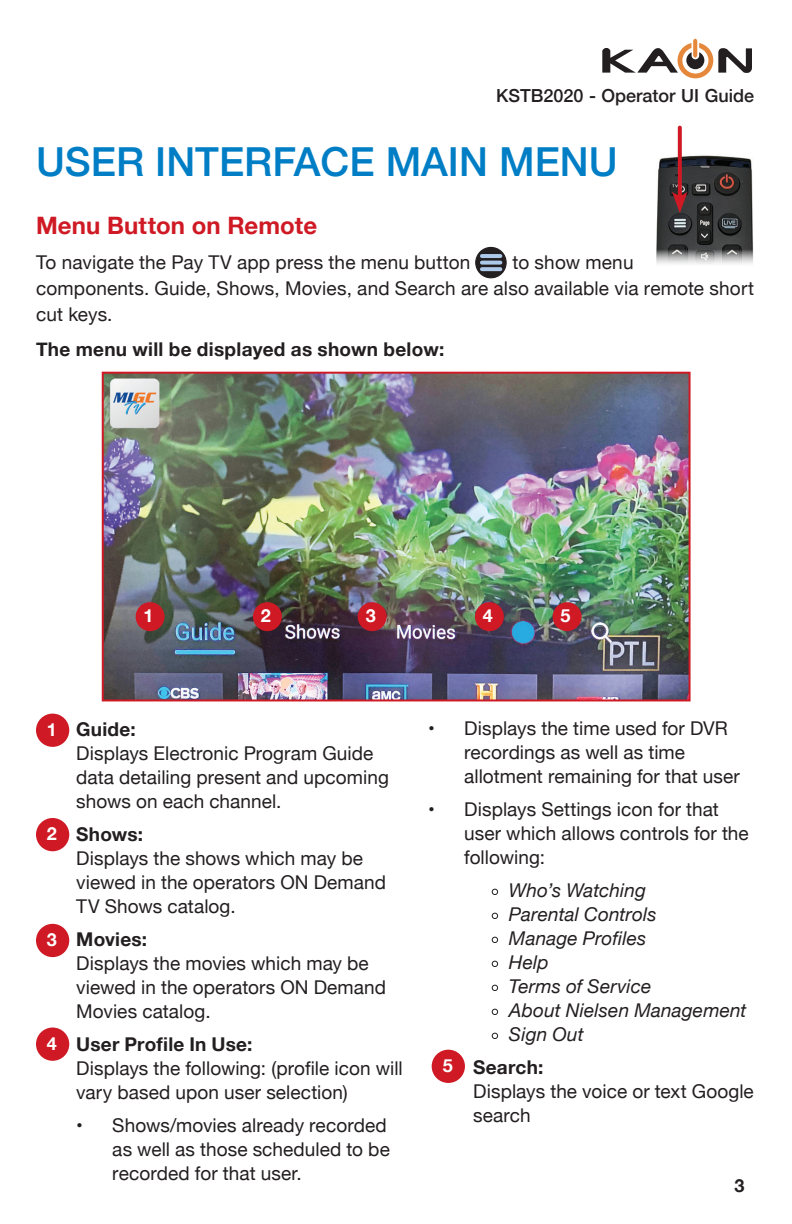
<style>
.page{position:relative;width:792px;height:1224px;background:#fff}
.page>*{position:absolute;margin:0;border:0;box-sizing:border-box;transform-origin:0 0}
.t1{font:500 40px "Helvetica Neue";color:#007ec5}
.t2{font:700 24px "Helvetica Neue";letter-spacing:.005em;color:#cf1a25}
.t3{font:19px/24px "Helvetica Neue";letter-spacing:.005em;color:#231f20}
.t4{font:italic 19px/33px "Helvetica Neue";letter-spacing:.005em;color:#231f20}
.t5{font:700 19px "Helvetica Neue";letter-spacing:.01em;color:#231f20}
.t6{font:500 18px "Helvetica Neue";color:#231f20}
.t7{font:700 18px "Helvetica Neue";color:#fff}
.t8{font:700 18px "Helvetica Neue";color:#231f20}
.s1{font-size:15px}
.s2{font-weight:700;font-style:normal}
</style>
<div class="page">
<svg style="left:602px;top:39px;width:150px;height:39px"></svg>
<img style="left:105px;top:375px;width:583px;height:323px">
<div style="left:102px;top:372px;width:589px;height:329px;border:2px solid #cf1a25"></div>
<img style="left:656px;top:142px;width:98px;height:122px">
<svg style="left:678px;top:128px;width:4px;height:64px"></svg>
<svg style="left:672px;top:192px;width:16px;height:21px"></svg>
<svg style="left:476px;top:247px;width:30px;height:31px"></svg>
<div style="left:475px;top:247px;width:32px;height:31px;border:1px solid #231f20;border-radius:50%"></div>
<hr style="left:482px;top:254px;width:18px;height:4px;background:#acc9e9">
<svg style="left:482px;top:261px;width:18px;height:4px"></svg>
<svg style="left:482px;top:267px;width:18px;height:4px"></svg>
<div style="left:36px;top:714px;width:33px;height:33px;background:#cf1a25;border-radius:50%"></div>
<div style="left:36px;top:818px;width:33px;height:33px;background:#cf1a25;border-radius:50%"></div>
<div style="left:36px;top:924px;width:33px;height:33px;background:#cf1a25;border-radius:50%"></div>
<div style="left:36px;top:1028px;width:33px;height:33px;background:#cf1a25;border-radius:50%"></div>
<div style="left:432px;top:1050px;width:33px;height:33px;background:#cf1a25;border-radius:50%"></div>
<div style="left:136px;top:602px;width:29px;height:29px;background:#cf1a25;border-radius:50%"></div>
<div style="left:253px;top:602px;width:29px;height:29px;background:#cf1a25;border-radius:50%"></div>
<div style="left:358px;top:602px;width:29px;height:29px;background:#cf1a25;border-radius:50%"></div>
<div style="left:475px;top:602px;width:29px;height:29px;background:#cf1a25;border-radius:50%"></div>
<div style="left:553px;top:602px;width:29px;height:29px;background:#cf1a25;border-radius:50%"></div>
<p class="t6" style="left:496px;top:81px;width:259px">KSTB2020 - Operator UI Guide</p>
<h1 class="t1" style="left:36px;top:129px;width:583px">USER INTERFACE MAIN MENU</h1>
<p class="t2" style="left:36px;top:207px;width:283px">Menu Button on Remote</p>
<p class="t3" style="left:36px;top:251px;width:436px">To navigate the Pay TV app press the menu button</p>
<p class="t3" style="left:36px;top:250px;width:720px;line-height:26px;text-indent:477px">to show menu<br>components. Guide, Shows, Movies, and Search are also available via remote short cut keys.</p>
<p class="t5" style="left:36px;top:334px;width:410px">The menu will be displayed as shown below:</p>
<p class="t7" style="left:144px;top:602px;width:12px">1</p>
<p class="t7" style="left:261px;top:602px;width:12px">2</p>
<p class="t7" style="left:366px;top:602px;width:12px">3</p>
<p class="t7" style="left:483px;top:602px;width:12px">4</p>
<p class="t7" style="left:561px;top:602px;width:12px">5</p>
<p class="t7" style="left:47px;top:715px;width:12px">1</p>
<p class="t7" style="left:47px;top:819px;width:12px">2</p>
<p class="t7" style="left:47px;top:925px;width:12px">3</p>
<p class="t7" style="left:47px;top:1029px;width:12px">4</p>
<p class="t5" style="left:76px;top:714px;width:61px">Guide:</p>
<p class="t3" style="left:76px;top:742px;width:314px">Displays Electronic Program Guide data detailing present and upcoming shows on each channel.</p>
<p class="t5" style="left:76px;top:819px;width:68px">Shows:</p>
<p class="t3" style="left:76px;top:847px;width:311px">Displays the shows which may be viewed in the operators ON Demand<br>TV Shows catalog.</p>
<p class="t5" style="left:76px;top:924px;width:72px">Movies:</p>
<p class="t3" style="left:76px;top:952px;width:311px">Displays the movies which may be viewed in the operators ON Demand<br>Movies catalog.</p>
<p class="t5" style="left:76px;top:1029px;width:178px">User Profile In Use:</p>
<p class="t3" style="left:76px;top:1057px;width:328px">Displays the following: (profile icon will vary based upon user selection)</p>
<p class="t3" style="left:112px;top:1114px;width:279px;text-indent:-36px">• Shows/movies already recorded as well as those scheduled to be recorded for that user.</p>
<p class="t3" style="left:464px;top:718px;width:277px;text-indent:-36px">• Displays the time used for DVR recordings as well as time allotment remaining for that user</p>
<p class="t3" style="left:464px;top:799px;width:286px;text-indent:-36px">• Displays Settings icon for that user which allows controls for the following:</p>
<p class="t4" style="left:491px;top:875px;width:156px"><span class="s1">•</span> Who’s Watching</p>
<p class="t4" style="left:491px;top:899px;width:167px"><span class="s1">•</span> Parental Controls</p>
<p class="t4" style="left:491px;top:923px;width:157px"><span class="s1">•</span> Manage Profiles</p>
<p class="t4" style="left:491px;top:947px;width:59px"><span class="s1">•</span> Help</p>
<p class="t4" style="left:491px;top:971px;width:162px"><span class="s1">•</span> Terms of Service</p>
<p class="t4" style="left:491px;top:995px;width:257px"><span class="s1">•</span> About Nielsen Management</p>
<p class="t4" style="left:473px;top:1019px;width:112px;text-indent:18px"><span class="s1">•</span> Sign Out<br><span class="s2">Search:</span></p>
<p class="t3" style="left:473px;top:1081px;width:282px">Displays the voice or text Google search</p>
<p class="t7" style="left:443px;top:1051px;width:12px">5</p>
<p class="t8" style="left:734px;top:1171px;width:12px">3</p>
</div>
